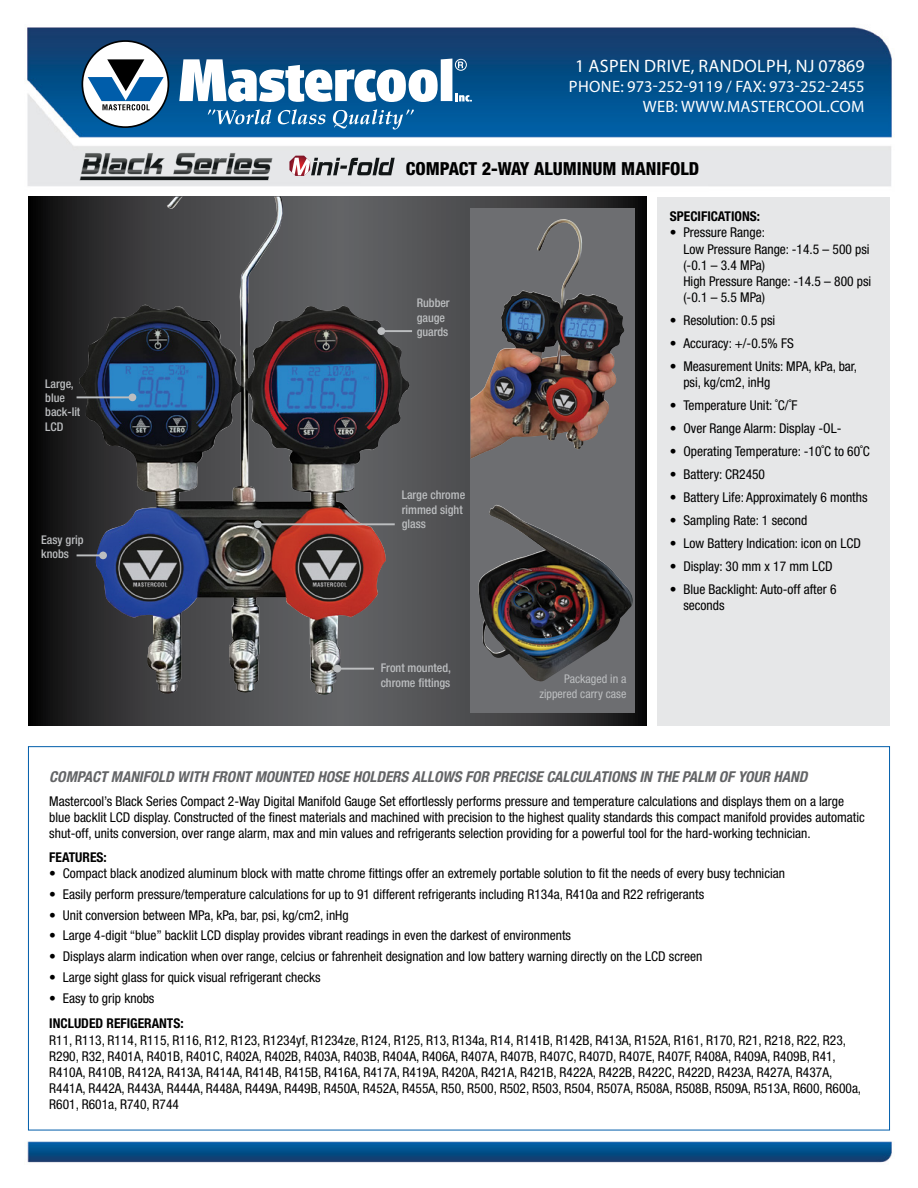
<style>
.page{position:relative;width:918px;height:1188px;background:#fff}
.page>*{position:absolute;margin:0;border:0;box-sizing:border-box;transform-origin:0 0}
.t1{font:18px "Myriad Pro";letter-spacing:.02em;color:#fff}
.t2{font:800 condensed 18px "Helvetica Neue";color:#000}
.t3{font:16.5px/19.8px "Myriad Pro";letter-spacing:.005em;color:#fff;text-align:right}
.t4{font:italic 700 condensed 15px "Helvetica Neue";color:#636466}
.t5{font:condensed 13.5px/16.2px "Helvetica Neue";color:#000}
.t6{font:700 condensed 13.5px "Helvetica Neue";color:#000}
.t7{font:500 condensed 12px/14.4px "Helvetica Neue";color:#bcbec0}
.t8{font:condensed 12px/14.4px "Helvetica Neue";color:#bcbec0;text-align:right}
</style>
<div class="page">
<img style="left:24px;top:27px;width:868px;height:1136px">
<div style="left:82px;top:41px;width:86px;height:86px;background:#fff;border-radius:50%"></div>
<div style="left:82px;top:40px;width:87px;height:88px;border:2px solid #000;border-radius:50%"></div>
<svg style="left:88px;top:59px;width:76px;height:51px"></svg>
<svg style="left:208px;top:109px;width:63px;height:15px"></svg>
<svg style="left:278px;top:109px;width:48px;height:15px"></svg>
<svg style="left:333px;top:109px;width:81px;height:21px;background:#367eb3"></svg>
<svg style="left:179px;top:59px;width:293px;height:44px"></svg>
<div style="left:455px;top:59px;width:12px;height:12px;border:1px solid #fff;border-radius:50%"></div>
<div style="left:657px;top:197px;width:233px;height:528px;background:#e6e7e8"></div>
<svg style="left:79px;top:152px;width:194px;height:29px;background:#8c8e8f"></svg>
<svg style="left:28px;top:197px;width:619px;height:528px;background:#434143"></svg>
<img style="left:78px;top:197px;width:234px;height:498px">
<div style="left:471px;top:208px;width:164px;height:505px;background:#6d6e71"></div>
<img style="left:471px;top:219px;width:154px;height:240px">
<hr style="left:77px;top:396px;width:55px;height:2px;background:#bcbec0">
<div style="left:129px;top:394px;width:7px;height:7px;background:#bcbec0;border-radius:50%"></div>
<hr style="left:337px;top:668px;width:37px;height:2px;background:#bcbec0">
<div style="left:333px;top:665px;width:8px;height:8px;background:#bcbec0;border-radius:50%"></div>
<hr style="left:77px;top:554px;width:26px;height:2px;background:#bcbec0">
<div style="left:99px;top:552px;width:8px;height:7px;background:#bcbec0;border-radius:50%"></div>
<hr style="left:258px;top:523px;width:137px;height:2px;background:#bcbec0">
<div style="left:254px;top:520px;width:8px;height:8px;background:#bcbec0;border-radius:50%"></div>
<hr style="left:381px;top:330px;width:31px;height:2px;background:#bcbec0">
<div style="left:377px;top:327px;width:8px;height:8px;background:#bcbec0;border-radius:50%"></div>
<svg style="left:289px;top:156px;width:106px;height:20px;background:#9f9699"></svg>
<img style="left:478px;top:505px;width:155px;height:176px">
<h1 class="t1" style="left:575px;top:55px;width:291px">1 ASPEN DRIVE, RANDOLPH, NJ 07869</h1>
<p class="t3" style="left:569px;top:76px;width:297px">PHONE: 973-252-9119 / FAX: 973-252-2455<br>WEB: WWW.MASTERCOOL.COM</p>
<p class="t7" style="left:45px;top:376px;width:37px">Large, blue back-lit<br>LCD</p>
<p class="t7" style="left:41px;top:532px;width:44px">Easy grip knobs</p>
<h1 class="t2" style="left:406px;top:157px;width:295px">COMPACT 2-WAY ALUMINUM MANIFOLD</h1>
<p class="t7" style="left:417px;top:296px;width:35px">Rubber gauge guards</p>
<p class="t7" style="left:402px;top:488px;width:65px">Large chrome rimmed sight glass</p>
<p class="t7" style="left:381px;top:661px;width:72px">Front mounted, chrome fittings</p>
<p class="t8" style="left:539px;top:672px;width:89px">Packaged in a zippered carry case</p>
<p class="t6" style="left:670px;top:208px;width:92px">SPECIFICATIONS:</p>
<p class="t5" style="left:683px;top:225px;width:190px;text-indent:-14px">• Pressure Range:<br>Low Pressure Range: -14.5 – 500 psi (-0.1 – 3.4 MPa)<br>High Pressure Range: -14.5 – 800 psi (-0.1 – 5.5 MPa)</p>
<p class="t5" style="left:670px;top:312px;width:107px">• Resolution: 0.5 psi</p>
<p class="t5" style="left:670px;top:335px;width:125px">• Accuracy: +/-0.5% FS</p>
<p class="t5" style="left:683px;top:358px;width:175px;text-indent:-14px">• Measurement Units: MPA, kPa, bar, psi, kg/cm2, inHg</p>
<p class="t5" style="left:670px;top:397px;width:129px">• Temperature Unit: ˚C/˚F</p>
<p class="t5" style="left:670px;top:420px;width:173px">• Over Range Alarm: Display -OL-</p>
<p class="t5" style="left:670px;top:443px;width:202px">• Operating Temperature: -10˚C to 60˚C</p>
<p class="t5" style="left:670px;top:466px;width:97px">• Battery: CR2450</p>
<p class="t5" style="left:670px;top:489px;width:199px">• Battery Life: Approximately 6 months</p>
<p class="t5" style="left:670px;top:512px;width:139px">• Sampling Rate: 1 second</p>
<p class="t5" style="left:670px;top:535px;width:193px">• Low Battery Indication: icon on LCD</p>
<p class="t5" style="left:670px;top:558px;width:164px">• Display: 30 mm x 17 mm LCD</p>
<p class="t5" style="left:683px;top:581px;width:155px;text-indent:-14px">• Blue Backlight: Auto-off after 6 seconds</p>
<p class="t4" style="left:49px;top:767px;width:760px">COMPACT MANIFOLD WITH FRONT MOUNTED HOSE HOLDERS ALLOWS FOR PRECISE CALCULATIONS IN THE PALM OF YOUR HAND</p>
<p class="t5" style="left:49px;top:793px;width:817px">Mastercool’s Black Series Compact 2-Way Digital Manifold Gauge Set effortlessly performs pressure and temperature calculations and displays them on a large blue backlit LCD display. Constructed of the finest materials and machined with precision to the highest quality standards this compact manifold provides automatic shut-off, units conversion, over range alarm, max and min values and refrigerants selection providing for a powerful tool for the hard-working technician.</p>
<p class="t6" style="left:49px;top:849px;width:59px">FEATURES:</p>
<p class="t5" style="left:49px;top:865px;width:737px">• Compact black anodized aluminum block with matte chrome fittings offer an extremely portable solution to fit the needs of every busy technician</p>
<p class="t5" style="left:49px;top:886px;width:656px">• Easily perform pressure/temperature calculations for up to 91 different refrigerants including R134a, R410a and R22 refrigerants</p>
<p class="t5" style="left:49px;top:907px;width:301px">• Unit conversion between MPa, kPa, bar, psi, kg/cm2, inHg</p>
<p class="t5" style="left:49px;top:928px;width:523px">• Large 4-digit “blue” backlit LCD display provides vibrant readings in even the darkest of environments</p>
<p class="t5" style="left:49px;top:948px;width:655px">• Displays alarm indication when over range, celcius or fahrenheit designation and low battery warning directly on the LCD screen</p>
<p class="t5" style="left:49px;top:969px;width:273px">• Large sight glass for quick visual refrigerant checks</p>
<p class="t5" style="left:49px;top:990px;width:107px">• Easy to grip knobs</p>
<p class="t6" style="left:49px;top:1015px;width:136px">INCLUDED REFIGERANTS:</p>
<p class="t5" style="left:49px;top:1032px;width:813px">R11, R113, R114, R115, R116, R12, R123, R1234yf, R1234ze, R124, R125, R13, R134a, R14, R141B, R142B, R413A, R152A, R161, R170, R21, R218, R22, R23, R290, R32, R401A, R401B, R401C, R402A, R402B, R403A, R403B, R404A, R406A, R407A, R407B, R407C, R407D, R407E, R407F, R408A, R409A, R409B, R41, R410A, R410B, R412A, R413A, R414A, R414B, R415B, R416A, R417A, R419A, R420A, R421A, R421B, R422A, R422B, R422C, R422D, R423A, R427A, R437A, R441A, R442A, R443A, R444A, R448A, R449A, R449B, R450A, R452A, R455A, R50, R500, R502, R503, R504, R507A, R508A, R508B, R509A, R513A, R600, R600a, R601, R601a, R740, R744</p>
</div>
